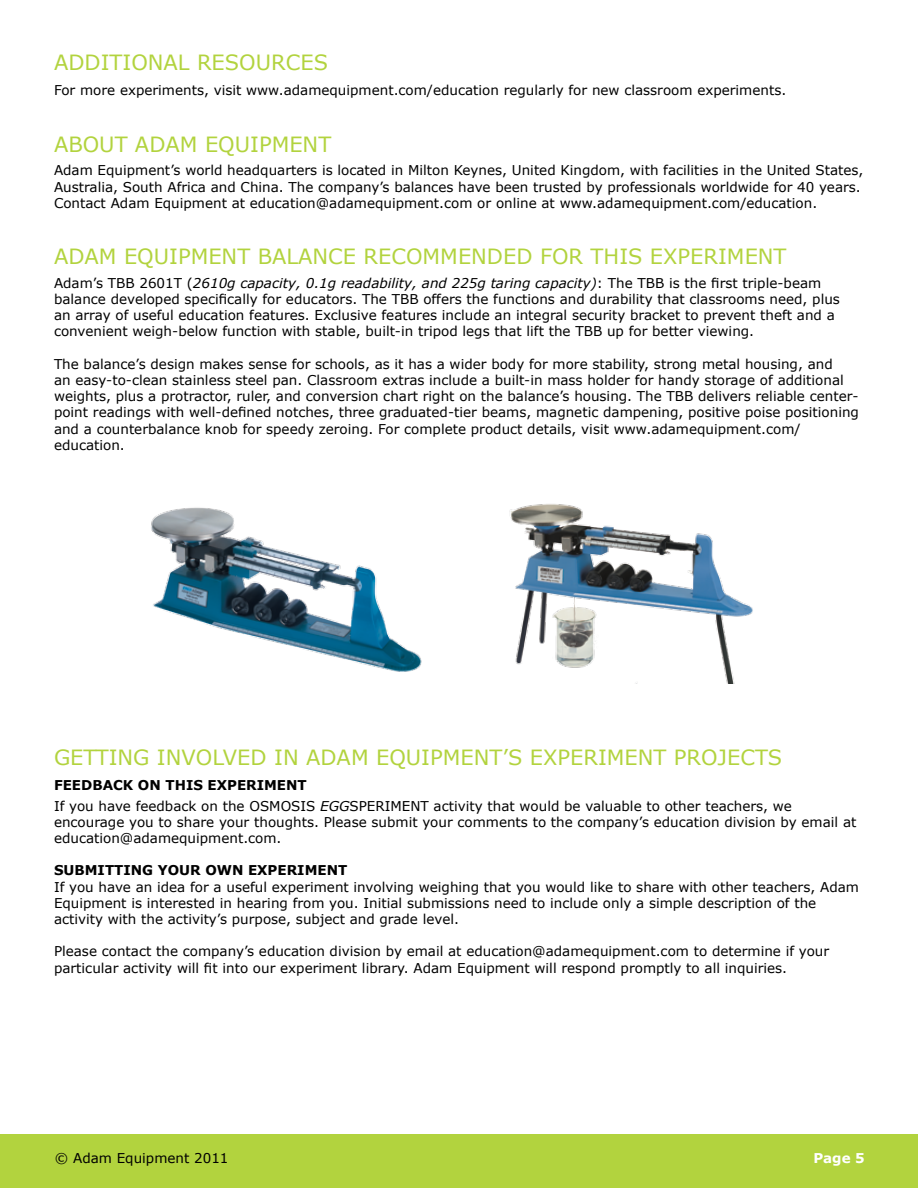
<style>
.page{position:relative;width:918px;height:1188px;background:#fff}
.page>*{position:absolute;margin:0;border:0;box-sizing:border-box;transform-origin:0 0}
.t1{font:21px "Verdana";color:#b2d33e}
.t2{font:13.5px/16.2px "Verdana";color:#000}
.t3{font:700 13.5px "Verdana";color:#000}
.t4{font:700 13.5px "Verdana";color:#fff}
.s1{font-style:italic}
.s2{font-weight:700}
</style>
<div class="page">
<div style="left:0;top:1134px;width:918px;height:54px;background:#b2d33e"></div>
<img style="left:509px;top:504px;width:244px;height:179px">
<img style="left:151px;top:507px;width:271px;height:165px">
<div style="left:737px;top:527px;width:24px;height:32px;background:#fff"></div>
<div style="left:662px;top:494px;width:24px;height:32px;background:#fff"></div>
<h1 class="t1" style="left:54px;top:48px;width:276px">ADDITIONAL RESOURCES</h1>
<p class="t2" style="left:54px;top:82px;width:734px">For more experiments, visit www.adamequipment.com/education regularly for new classroom experiments.</p>
<h1 class="t1" style="left:54px;top:130px;width:279px">ABOUT ADAM EQUIPMENT</h1>
<p class="t2" style="left:54px;top:162px;width:811px">Adam Equipment’s world headquarters is located in Milton Keynes, United Kingdom, with facilities in the United States,<br>Australia, South Africa and China. The company’s balances have been trusted by professionals worldwide for 40 years.<br>Contact Adam Equipment at education@adamequipment.com or online at www.adamequipment.com/education.</p>
<h1 class="t1" style="left:54px;top:242px;width:734px">ADAM EQUIPMENT BALANCE RECOMMENDED FOR THIS EXPERIMENT</h1>
<p class="t2" style="left:54px;top:275px;width:787px">Adam’s TBB 2601T (<span class="s1">2610g capacity, 0.1g readability, and 225g taring capacity)</span>: The TBB is the first triple-beam balance developed specifically for educators. The TBB offers the functions and durability that classrooms need, plus an array of useful education features. Exclusive features include an integral security bracket to prevent theft and a convenient weigh-below function with stable, built-in tripod legs that lift the TBB up for better viewing.</p>
<p class="t2" style="left:54px;top:356px;width:807px">The balance’s design makes sense for schools, as it has a wider body for more stability, strong metal housing, and<br>an easy-to-clean stainless steel pan. Classroom extras include a built-in mass holder for handy storage of additional weights, plus a protractor, ruler, and conversion chart right on the balance’s housing. The TBB delivers reliable center&shy;point readings with well-defined notches, three graduated-tier beams, magnetic dampening, positive poise positioning and a counterbalance knob for speedy zeroing. For complete product details, visit www.adamequipment.com/ education.</p>
<h1 class="t1" style="left:54px;top:743px;width:730px">GETTING INVOLVED IN ADAM EQUIPMENT’S EXPERIMENT PROJECTS</h1>
<p class="t2" style="left:54px;top:774px;width:740px;line-height:20.7px"><span class="s2">FEEDBACK ON THIS EXPERIMENT<br></span>If you have feedback on the OSMOSIS <span class="s1">EGG</span>SPERIMENT activity that would be valuable to other teachers, we</p>
<p class="t2" style="left:54px;top:814px;width:804px">encourage you to share your thoughts. Please submit your comments to the company’s education division by email at education@adamequipment.com.</p>
<p class="t3" style="left:54px;top:862px;width:295px">SUBMITTING YOUR OWN EXPERIMENT</p>
<p class="t2" style="left:54px;top:878px;width:807px">If you have an idea for a useful experiment involving weighing that you would like to share with other teachers, Adam<br>Equipment is interested in hearing from you. Initial submissions need to include only a simple description of the activity with the activity’s purpose, subject and grade level.</p>
<p class="t2" style="left:54px;top:943px;width:777px">Please contact the company’s education division by email at education@adamequipment.com to determine if your particular activity will fit into our experiment library. Adam Equipment will respond promptly to all inquiries.</p>
<p class="t2" style="left:55px;top:1150px;width:175px">© Adam Equipment 2011</p>
<p class="t4" style="left:813px;top:1150px;width:53px">Page 5</p>
</div>
